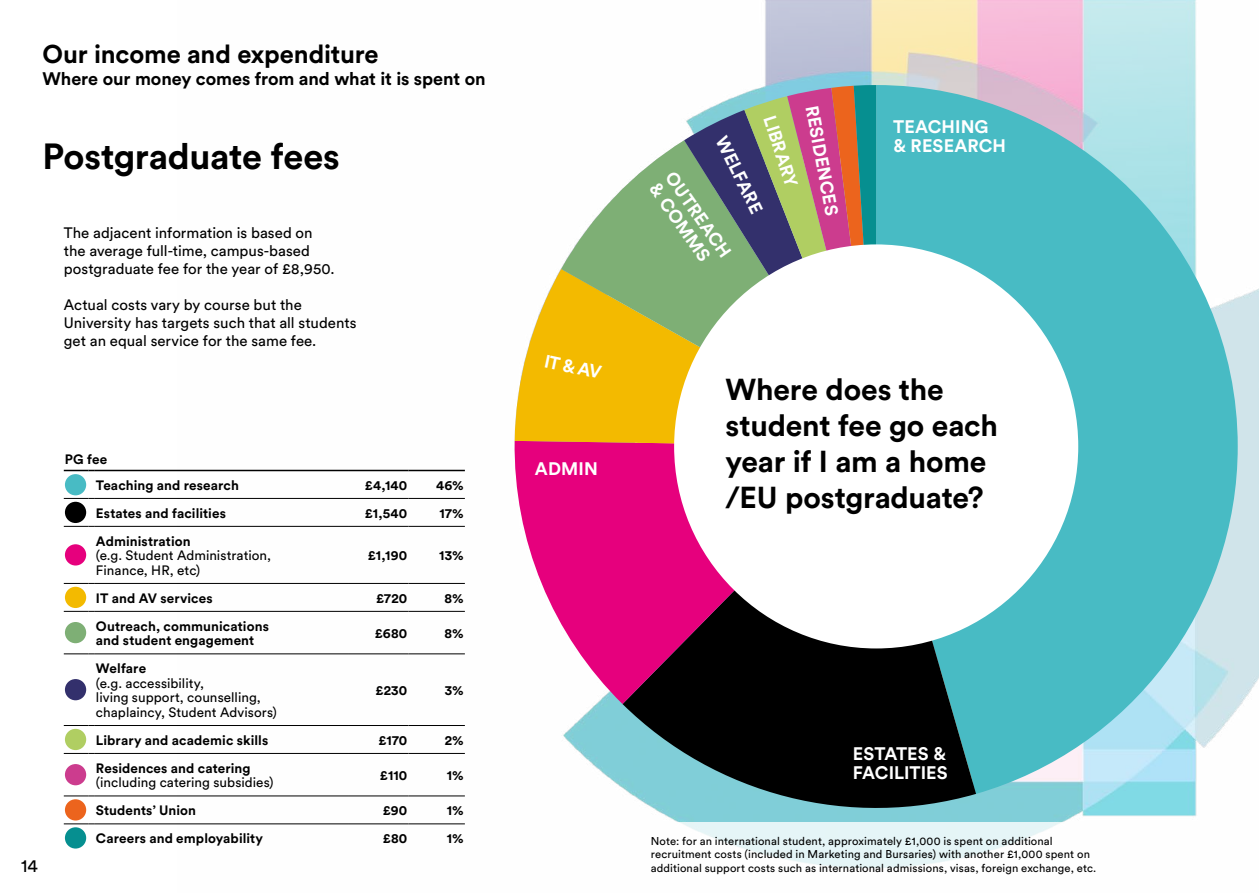
<style>
.page{position:relative;width:1259px;height:893px;background:#fff}
.page>*{position:absolute;margin:0;border:0;box-sizing:border-box;transform-origin:0 0}
.V_Large_Headings{font:700 36px "Circular Pro";letter-spacing:-.01em;color:#000}
.Large_headings{font:700 30px/36px "Circular Pro";letter-spacing:-.005em;color:#000}
.Large_headings-2{font:700 25.5px "Circular Pro";letter-spacing:-.005em;color:#000}
.t1{font:700 18px/19.4px "Circular Pro";letter-spacing:.005em;color:#fff}
.Large_headings-3{font:700 18px "Circular Pro";letter-spacing:-.005em;color:#000}
.t2{font:18px "Circular Pro";color:#000}
.Body{font:15px/18px "Circular Pro";color:#000}
.t3{font:700 13.5px/14.5px "Circular Pro";letter-spacing:.005em;color:#000}
.t4{font:13.5px/14.5px "Circular Pro";letter-spacing:.005em;color:#000}
.t5{font:11.25px/13.5px "Circular Pro";letter-spacing:.01em;color:#000}
.s1{font-weight:700}
</style>
<div class="page">
<img style="left:178px;top:0;width:1081px;height:824px">
<svg style="left:876px;top:85px;width:361px;height:709px;background:#6ec7d0"></svg>
<svg style="left:622px;top:622px;width:354px;height:200px;background:#2d4a4d"></svg>
<svg style="left:513px;top:441px;width:363px;height:263px;background:#aa256e"></svg>
<svg style="left:515px;top:269px;width:46px;height:177px;fill:#f3ba00"></svg>
<svg style="left:561px;top:140px;width:123px;height:306px"></svg>
<svg style="left:684px;top:110px;width:60px;height:272px;background:#6e8e77"></svg>
<svg style="left:744px;top:96px;width:43px;height:197px;background:#67766d"></svg>
<svg style="left:787px;top:85px;width:89px;height:179px;background:#a17372"></svg>
<div style="left:674px;top:244px;width:404px;height:404px;background:#fff;border-radius:50%"></div>
<svg style="left:64px;top:470px;width:31px;height:1px"></svg>
<hr style="left:95px;top:470px;width:254px;height:1px;background:#000">
<hr style="left:349px;top:470px;width:59px;height:1px;background:#000">
<hr style="left:408px;top:470px;width:57px;height:1px;background:#000">
<svg style="left:64px;top:498px;width:31px;height:1px"></svg>
<hr style="left:95px;top:498px;width:254px;height:1px;background:#000">
<hr style="left:349px;top:498px;width:59px;height:1px;background:#000">
<hr style="left:408px;top:498px;width:57px;height:1px;background:#000">
<svg style="left:64px;top:526px;width:31px;height:1px"></svg>
<hr style="left:95px;top:526px;width:254px;height:1px;background:#000">
<hr style="left:349px;top:526px;width:59px;height:1px;background:#000">
<hr style="left:408px;top:526px;width:57px;height:1px;background:#000">
<svg style="left:64px;top:583px;width:31px;height:1px"></svg>
<hr style="left:95px;top:583px;width:254px;height:1px;background:#000">
<hr style="left:349px;top:583px;width:59px;height:1px;background:#000">
<hr style="left:408px;top:583px;width:57px;height:1px;background:#000">
<svg style="left:64px;top:611px;width:31px;height:1px"></svg>
<hr style="left:95px;top:611px;width:254px;height:1px;background:#000">
<hr style="left:349px;top:611px;width:59px;height:1px;background:#000">
<hr style="left:408px;top:611px;width:57px;height:1px;background:#000">
<svg style="left:64px;top:654px;width:31px;height:1px"></svg>
<hr style="left:95px;top:654px;width:254px;height:1px;background:#000">
<hr style="left:349px;top:654px;width:59px;height:1px;background:#000">
<hr style="left:408px;top:654px;width:57px;height:1px;background:#000">
<svg style="left:64px;top:725px;width:31px;height:1px"></svg>
<hr style="left:95px;top:725px;width:254px;height:1px;background:#000">
<hr style="left:349px;top:725px;width:59px;height:1px;background:#000">
<hr style="left:408px;top:725px;width:57px;height:1px;background:#000">
<svg style="left:64px;top:753px;width:31px;height:1px"></svg>
<hr style="left:95px;top:753px;width:254px;height:1px;background:#000">
<hr style="left:349px;top:753px;width:59px;height:1px;background:#000">
<hr style="left:408px;top:753px;width:57px;height:1px;background:#000">
<svg style="left:64px;top:796px;width:31px;height:1px"></svg>
<hr style="left:95px;top:796px;width:254px;height:1px;background:#000">
<hr style="left:349px;top:796px;width:59px;height:1px;background:#000">
<hr style="left:408px;top:796px;width:57px;height:1px;background:#000">
<svg style="left:64px;top:824px;width:31px;height:1px"></svg>
<hr style="left:95px;top:824px;width:254px;height:1px;background:#000">
<hr style="left:349px;top:824px;width:59px;height:1px;background:#000">
<hr style="left:408px;top:824px;width:57px;height:1px;background:#000">
<div style="left:65px;top:474px;width:21px;height:21px;background:#48bbc4;border-radius:50%"></div>
<div style="left:65px;top:502px;width:21px;height:21px;background:#000;border-radius:50%"></div>
<div style="left:65px;top:544px;width:21px;height:21px;background:#e6007d;border-radius:50%"></div>
<div style="left:65px;top:587px;width:21px;height:21px;background:#f3ba00;border-radius:50%"></div>
<div style="left:65px;top:622px;width:21px;height:21px;background:#7eaf75;border-radius:50%"></div>
<div style="left:65px;top:679px;width:21px;height:21px;background:#33306c;border-radius:50%"></div>
<div style="left:65px;top:729px;width:21px;height:21px;background:#b0ce62;border-radius:50%"></div>
<div style="left:65px;top:764px;width:21px;height:21px;background:#cc3c8e;border-radius:50%"></div>
<div style="left:65px;top:799px;width:21px;height:21px;background:#ec641d;border-radius:50%"></div>
<div style="left:65px;top:827px;width:21px;height:21px;background:#068f90;border-radius:50%"></div>
<svg style="left:473px;top:822px;width:786px;height:46px"></svg>
<p class="Large_headings-2" style="left:43px;top:37px;width:338px">Our income and expenditure</p>
<p class="Large_headings-3" style="left:43px;top:66px;width:444px">Where our money comes from and what it is spent on</p>
<p class="V_Large_Headings" style="left:43px;top:132px;width:299px">Postgraduate fees</p>
<p class="Body" style="left:64px;top:223px;width:272px">The adjacent information is based on the average full-time, campus-based postgraduate fee for the year of £8,950.</p>
<p class="Body" style="left:64px;top:295px;width:294px">Actual costs vary by course but the<br>University has targets such that all students get an equal service for the same fee.</p>
<p class="t3" style="left:65px;top:451px;width:44px">PG fee</p>
<p class="t3" style="left:96px;top:477px;width:144px">Teaching and research</p>
<p class="t3" style="left:365px;top:477px;width:44px">£4,140</p>
<p class="t3" style="left:436px;top:477px;width:29px">46%</p>
<p class="t3" style="left:96px;top:505px;width:131px">Estates and facilities</p>
<p class="t3" style="left:365px;top:505px;width:44px">£1,540</p>
<p class="t3" style="left:439px;top:505px;width:26px">17%</p>
<p class="t4" style="left:96px;top:533px;width:177px"><span class="s1">Administration<br></span>(e.g. Student Administration,<br>Finance, HR, etc)</p>
<p class="t3" style="left:368px;top:548px;width:41px">£1,190</p>
<p class="t3" style="left:439px;top:548px;width:26px">13%</p>
<p class="t3" style="left:96px;top:590px;width:118px">IT and AV services</p>
<p class="t3" style="left:376px;top:590px;width:33px">£720</p>
<p class="t3" style="left:444px;top:590px;width:21px">8%</p>
<p class="t3" style="left:96px;top:618px;width:174px">Outreach, communications and student engagement</p>
<p class="t3" style="left:375px;top:625px;width:34px">£680</p>
<p class="t3" style="left:444px;top:625px;width:21px">8%</p>
<p class="t4" style="left:96px;top:661px;width:182px"><span class="s1">Welfare<br></span>(e.g. accessibility,<br>living support, counselling, chaplaincy, Student Advisors)</p>
<p class="t3" style="left:375px;top:683px;width:33px">£230</p>
<p class="t3" style="left:445px;top:683px;width:20px">3%</p>
<h3 class="t1" style="left:547px;top:350px;width:59px;rotate:12deg">IT &amp; AV</h3>
<h3 class="t1" style="left:535px;top:458px;width:64px">ADMIN</h3>
<h3 class="t1" style="left:822px;top:104px;width:113px;rotate:80deg">RESIDENCES</h3>
<h3 class="t1" style="left:779px;top:113px;width:76px;rotate:72deg">LIBRARY</h3>
<h3 class="t1" style="left:730px;top:133px;width:85px;rotate:64deg">WELFARE</h3>
<h3 class="t1" style="left:678px;top:168px;width:102px;rotate:55deg">OUTREACH &amp; COMMS</h3>
<h3 class="t1" style="left:893px;top:116px;width:114px">TEACHING<br>&amp; RESEARCH</h3>
<p class="Large_headings" style="left:725px;top:370px;width:274px">Where does the student fee go each year if I am a home /EU postgraduate?</p>
<h3 class="t2" style="left:21px;top:853px;width:18px">14</h3>
<p class="t3" style="left:96px;top:732px;width:174px">Library and academic skills</p>
<p class="t3" style="left:378px;top:732px;width:30px">£170</p>
<p class="t3" style="left:445px;top:732px;width:21px">2%</p>
<p class="t4" style="left:96px;top:760px;width:179px"><span class="s1">Residences and catering </span>(including catering subsidies)</p>
<p class="t3" style="left:380px;top:768px;width:29px">£110</p>
<p class="t3" style="left:447px;top:768px;width:18px">1%</p>
<p class="t3" style="left:96px;top:803px;width:102px">Students’ Union</p>
<p class="t3" style="left:383px;top:803px;width:26px">£90</p>
<p class="t3" style="left:447px;top:803px;width:18px">1%</p>
<p class="t3" style="left:96px;top:831px;width:169px">Careers and employability</p>
<p class="t3" style="left:383px;top:831px;width:26px">£80</p>
<p class="t3" style="left:447px;top:831px;width:18px">1%</p>
<p class="t5" style="left:651px;top:833px;width:447px">Note: for an international student, approximately £1,000 is spent on additional recruitment costs (included in Marketing and Bursaries) with another £1,000 spent on additional support costs such as international admissions, visas, foreign exchange, etc.</p>
<h3 class="t1" style="left:853px;top:743px;width:96px">ESTATES &amp;<br>FACILITIES</h3>
</div>
